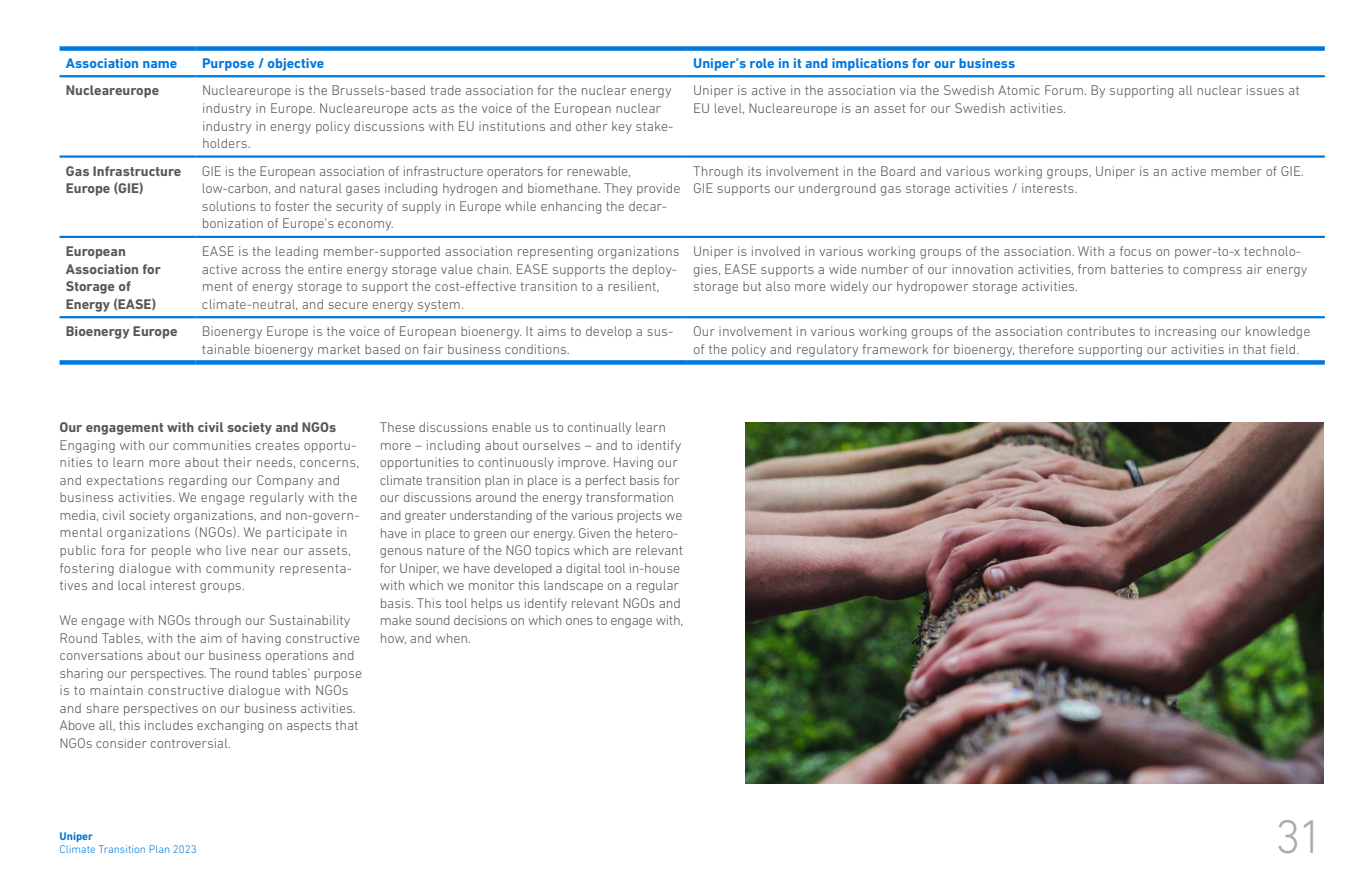
<style>
.page{position:relative;width:1361px;height:893px;background:#fff}
.page>*{position:absolute;margin:0;border:0;box-sizing:border-box;transform-origin:0 0}
.t1{font:300 48px "DIN Next LT Pro";color:#acacac}
.t2{font:300 14.25px/17.5px "DIN Next LT Pro";color:#575757}
.t3{font:700 14.25px/17.5px "DIN Next LT Pro";color:#575757}
.t4{font:700 14.25px "DIN Next LT Pro";color:#07d}
.t5{font:300 11.25px "DIN Next LT Pro";color:#07d}
.t6{font:700 11.25px "DIN Next LT Pro";color:#07d}
</style>
<div class="page">
<div style="left:60px;top:46px;width:136px;height:5px;background:#07d"></div>
<div style="left:196px;top:46px;width:491px;height:5px;background:#07d"></div>
<div style="left:687px;top:46px;width:637px;height:5px;background:#07d"></div>
<hr style="left:60px;top:75px;width:136px;height:2px;background:#07d">
<hr style="left:60px;top:155px;width:136px;height:3px;background:#07d">
<hr style="left:60px;top:236px;width:136px;height:2px;background:#07d">
<hr style="left:60px;top:316px;width:136px;height:2px;background:#07d">
<hr style="left:196px;top:75px;width:491px;height:2px;background:#07d">
<hr style="left:687px;top:75px;width:637px;height:2px;background:#07d">
<hr style="left:196px;top:155px;width:491px;height:3px;background:#07d">
<hr style="left:687px;top:155px;width:637px;height:3px;background:#07d">
<hr style="left:196px;top:236px;width:491px;height:2px;background:#07d">
<hr style="left:687px;top:236px;width:637px;height:2px;background:#07d">
<hr style="left:196px;top:316px;width:491px;height:2px;background:#07d">
<hr style="left:687px;top:316px;width:637px;height:2px;background:#07d">
<div style="left:60px;top:360px;width:136px;height:5px;background:#07d"></div>
<div style="left:196px;top:360px;width:491px;height:5px;background:#07d"></div>
<div style="left:687px;top:360px;width:637px;height:5px;background:#07d"></div>
<img style="left:745px;top:422px;width:578px;height:361px">
<p class="t4" style="left:66px;top:55px;width:113px">Association name</p>
<p class="t4" style="left:202px;top:55px;width:124px">Purpose / objective</p>
<p class="t4" style="left:693px;top:55px;width:323px">Uniper’s role in it and implications for our business</p>
<p class="t3" style="left:66px;top:82px;width:95px">Nucleareurope</p>
<p class="t2" style="left:202px;top:82px;width:473px">Nucleareurope is the Brussels-based trade association for the nuclear energy industry in Europe. Nucleareurope acts as the voice of the European nuclear industry in energy policy discussions with EU institutions and other key stake&shy;holders.</p>
<p class="t2" style="left:693px;top:82px;width:608px">Uniper is active in the association via the Swedish Atomic Forum. By supporting all nuclear issues at<br>EU level, Nucleareurope is an asset for our Swedish activities.</p>
<p class="t3" style="left:66px;top:162px;width:117px">Gas Infrastructure<br>Europe (GIE)</p>
<p class="t2" style="left:202px;top:162px;width:480px">GIE is the European association of infrastructure operators for renewable, low-carbon, and natural gases including hydrogen and biomethane. They provide solutions to foster the security of supply in Europe while enhancing the decar&shy;bonization of Europe’s economy.</p>
<p class="t2" style="left:693px;top:162px;width:612px">Through its involvement in the Board and various working groups, Uniper is an active member of GIE.<br>GIE supports our underground gas storage activities / interests.</p>
<p class="t3" style="left:66px;top:242px;width:97px">European<br>Association for<br>Storage of<br>Energy (EASE)</p>
<p class="t2" style="left:202px;top:242px;width:479px">EASE is the leading member-supported association representing organizations active across the entire energy storage value chain. EASE supports the deploy&shy;ment of energy storage to support the cost-effective transition to a resilient, climate-neutral, and secure energy system.</p>
<p class="t2" style="left:693px;top:242px;width:616px">Uniper is involved in various working groups of the association. With a focus on power-to-x technolo&shy;gies, EASE supports a wide number of our innovation activities, from batteries to compress air energy storage but also more widely our hydropower storage activities.</p>
<p class="t3" style="left:66px;top:323px;width:113px">Bioenergy Europe</p>
<p class="t2" style="left:202px;top:323px;width:473px">Bioenergy Europe is the voice of European bioenergy. It aims to develop a sus&shy;tainable bioenergy market based on fair business conditions.</p>
<p class="t2" style="left:693px;top:323px;width:619px">Our involvement in various working groups of the association contributes to increasing our knowledge of the policy and regulatory framework for bioenergy, therefore supporting our activities in that field.</p>
<p class="t3" style="left:59px;top:419px;width:278px">Our engagement with civil society and NGOs</p>
<p class="t2" style="left:59px;top:436px;width:302px">Engaging with our communities creates opportu&shy;nities to learn more about their needs, concerns, and expectations regarding our Company and business activities. We engage regularly with the media, civil society organizations, and non-govern&shy;mental organizations (NGOs). We participate in public fora for people who live near our assets, fostering dialogue with community representa&shy;tives and local interest groups.</p>
<p class="t2" style="left:59px;top:611px;width:304px">We engage with NGOs through our Sustainability Round Tables, with the aim of having constructive conversations about our business operations and sharing our perspectives. The round tables’ purpose is to maintain constructive dialogue with NGOs and share perspectives on our business activities.<br>Above all, this includes exchanging on aspects that NGOs consider controversial.</p>
<p class="t2" style="left:380px;top:418px;width:305px">These discussions enable us to continually learn more – including about ourselves – and to identify opportunities to continuously improve. Having our climate transition plan in place is a perfect basis for our discussions around the energy transformation and greater understanding of the various projects we have in place to green our energy. Given the hetero&shy;genous nature of the NGO topics which are relevant for Uniper, we have developed a digital tool in-house with which we monitor this landscape on a regular basis. This tool helps us identify relevant NGOs and make sound decisions on which ones to engage with, how, and when.</p>
<p class="t6" style="left:60px;top:830px;width:35px">Uniper</p>
<p class="t5" style="left:60px;top:843px;width:139px">Climate Transition Plan 2023</p>
<h1 class="t1" style="left:1275px;top:809px;width:50px">31</h1>
</div>
